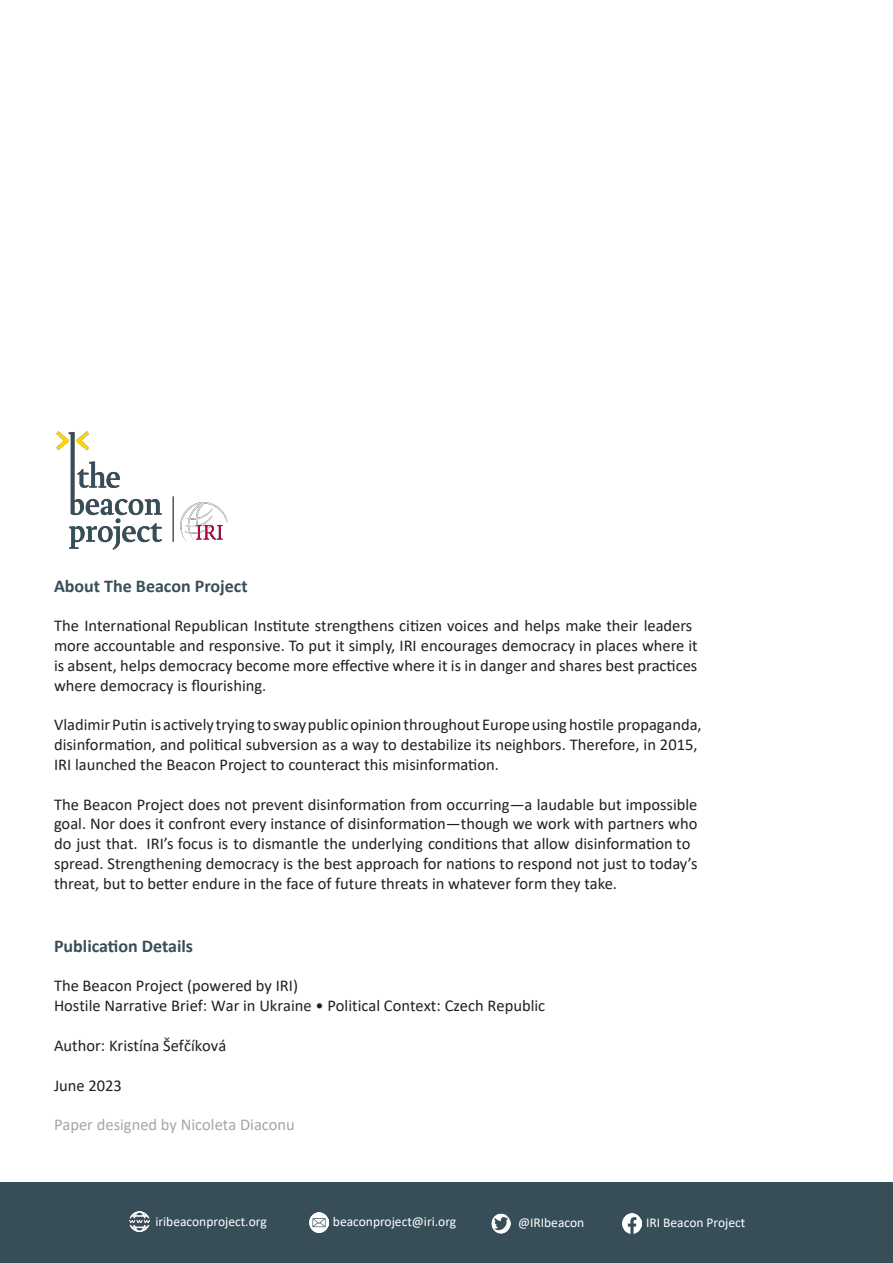
<style>
.page{position:relative;width:893px;height:1263px;background:#fff}
.page>*{position:absolute;margin:0;border:0;box-sizing:border-box;transform-origin:0 0}
.t1{font:700 18px "Calibri";color:#374e59}
.t2{font:16.5px/19.8px "Calibri";color:#231f20}
.t3{font:16.5px "Calibri";color:#a6a6a6}
.t4{font:13.5px "Calibri";color:#fff}
</style>
<div class="page">
<img style="left:56px;top:431px;width:172px;height:119px">
<div style="left:0;top:1183px;width:893px;height:80px;background:#374e59"></div>
<p class="t1" style="left:54px;top:573px;width:195px">About The Beacon Project</p>
<p class="t2" style="left:54px;top:616px;width:645px">The International Republican Institute strengthens citizen voices and helps make their leaders more accountable and responsive. To put it simply, IRI encourages democracy in places where it is absent, helps democracy become more effective where it is in danger and shares best practices where democracy is flourishing.</p>
<p class="t2" style="left:54px;top:715px;width:649px">Vladimir Putin is actively trying toswaypublic opinion throughout Europeusing hostile propaganda, disinformation, and political subversion as a way to destabilize its neighbors. Therefore, in 2015,<br>IRI launched the Beacon Project to counteract this misinformation.</p>
<p class="t2" style="left:54px;top:794px;width:645px">The Beacon Project does not prevent disinformation from occurring—a laudable but impossible goal. Nor does it confront every instance of disinformation—though we work with partners who do just that. IRI’s focus is to dismantle the underlying conditions that allow disinformation to spread. Strengthening democracy is the best approach for nations to respond not just to today’s threat, but to better endure in the face of future threats in whatever form they take.</p>
<p class="t1" style="left:54px;top:933px;width:141px">Publication Details</p>
<p class="t2" style="left:54px;top:976px;width:493px">The Beacon Project (powered by IRI)<br>Hostile Narrative Brief: War in Ukraine • Political Context: Czech Republic</p>
<p class="t2" style="left:54px;top:1035px;width:174px">Author: Kristína Šefčíková</p>
<p class="t2" style="left:54px;top:1075px;width:69px">June 2023</p>
<p class="t3" style="left:54px;top:1113px;width:242px">Paper designed by Nicoleta Diaconu</p>
<p class="t4" style="left:155px;top:1212px;width:113px">iribeaconproject.org</p>
<p class="t4" style="left:333px;top:1212px;width:125px">beaconproject@iri.org</p>
<p class="t4" style="left:518px;top:1213px;width:68px">@IRIbeacon</p>
<p class="t4" style="left:646px;top:1213px;width:101px">IRI Beacon Project</p>
</div>
